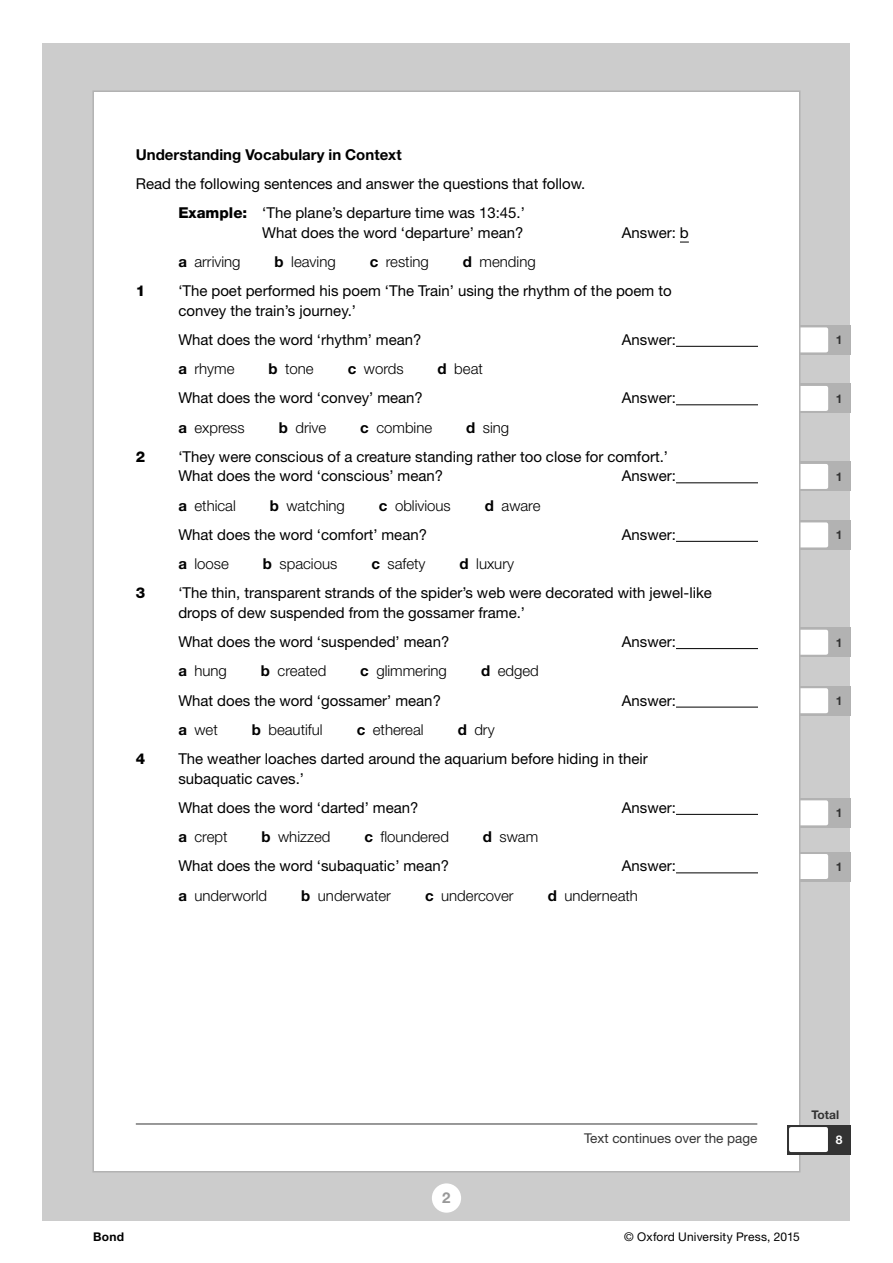
<style>
.page{position:relative;width:893px;height:1263px;background:#fff}
.page>*{position:absolute;margin:0;border:0;box-sizing:border-box;transform-origin:0 0}
.t1{font:15px/19.5px "Helvetica Neue LT Std";color:#000}
.t2{font:300 15px "Helvetica Neue LT Std";color:#000}
.t3{font:700 15px "Helvetica Neue LT Std";color:#000}
.t4{font:800 15px "Helvetica Neue LT Std";color:#000}
.t5{font:700 15px "Helvetica Neue LT Std";color:#999}
.t6{font:13.5px "Helvetica Neue LT Std";color:#333}
.t7{font:12px "Helvetica Neue LT Std";letter-spacing:.015em;color:#000}
.t8{font:700 12px "Helvetica Neue LT Std";color:#333}
.t9{font:700 12px "Helvetica Neue LT Std";color:#000}
.t10{font:700 12px "Helvetica Neue LT Std";color:#fff}
.s1{font-weight:800}
.s2{font-weight:700}
</style>
<div class="page">
<div style="left:43px;top:43px;width:807px;height:1177px;background:#ccc"></div>
<div style="left:785px;top:325px;width:65px;height:30px;background:#b2b2b2"></div>
<svg style="left:800px;top:327px;width:28px;height:25px"></svg>
<div style="left:785px;top:384px;width:65px;height:29px;background:#b2b2b2"></div>
<svg style="left:800px;top:386px;width:28px;height:25px"></svg>
<div style="left:785px;top:462px;width:65px;height:29px;background:#b2b2b2"></div>
<svg style="left:800px;top:464px;width:28px;height:25px"></svg>
<div style="left:785px;top:520px;width:65px;height:30px;background:#b2b2b2"></div>
<svg style="left:800px;top:522px;width:28px;height:25px"></svg>
<div style="left:785px;top:628px;width:65px;height:29px;background:#b2b2b2"></div>
<svg style="left:800px;top:630px;width:28px;height:25px"></svg>
<div style="left:785px;top:686px;width:65px;height:29px;background:#b2b2b2"></div>
<svg style="left:800px;top:688px;width:28px;height:25px"></svg>
<div style="left:785px;top:798px;width:65px;height:29px;background:#b2b2b2"></div>
<svg style="left:800px;top:800px;width:28px;height:25px"></svg>
<div style="left:785px;top:852px;width:65px;height:29px;background:#b2b2b2"></div>
<svg style="left:800px;top:854px;width:28px;height:25px"></svg>
<div style="left:92px;top:90px;width:708px;height:1082px;background:#fff;border:2px solid #b2b2b2"></div>
<div style="left:432px;top:1183px;width:29px;height:30px;background:#fff;border-radius:50%"></div>
<hr style="left:676px;top:346px;width:82px;height:1px;background:#000">
<hr style="left:676px;top:404px;width:82px;height:1px;background:#000">
<hr style="left:676px;top:482px;width:82px;height:1px;background:#000">
<hr style="left:676px;top:541px;width:82px;height:1px;background:#000">
<hr style="left:676px;top:648px;width:82px;height:1px;background:#000">
<hr style="left:676px;top:707px;width:82px;height:1px;background:#000">
<hr style="left:676px;top:814px;width:82px;height:1px;background:#000">
<hr style="left:676px;top:872px;width:82px;height:1px;background:#000">
<hr style="left:136px;top:1124px;width:621px;height:1px;background:#333">
<div style="left:787px;top:1125px;width:63px;height:29px;background:#333"></div>
<div style="left:789px;top:1127px;width:39px;height:25px;background:#fff;border-radius:2px"></div>
<p class="t3" style="left:136px;top:145px;width:267px">Understanding Vocabulary in Context</p>
<p class="t1" style="left:178px;top:169px;width:409px;line-height:29.2px;text-indent:-43px">Read the following sentences and answer the questions that follow.<br><span class="s1">Example:</span> ‘The plane’s departure time was 13:45.’</p>
<p class="t1" style="left:262px;top:222px;width:263px">What does the word ‘departure’ mean?</p>
<p class="t1" style="left:622px;top:222px;width:69px">Answer: b</p>
<p class="t2" style="left:178px;top:252px;width:64px"><span class="s2">a</span> arriving</p>
<p class="t2" style="left:275px;top:252px;width:63px"><span class="s2">b</span> leaving</p>
<p class="t2" style="left:370px;top:252px;width:61px"><span class="s2">c</span> resting</p>
<p class="t2" style="left:463px;top:252px;width:74px"><span class="s2">d</span> mending</p>
<p class="t4" style="left:136px;top:282px;width:11px">1</p>
<p class="t1" style="left:178px;top:281px;width:495px">‘The poet performed his poem ‘The Train’ using the rhythm of the poem to convey the train’s journey.’</p>
<p class="t1" style="left:178px;top:329px;width:245px">What does the word ‘rhythm’ mean?</p>
<p class="t1" style="left:622px;top:329px;width:56px">Answer:</p>
<p class="t2" style="left:178px;top:360px;width:58px"><span class="s2">a</span> rhyme</p>
<p class="t2" style="left:268px;top:360px;width:47px"><span class="s2">b</span> tone</p>
<p class="t2" style="left:348px;top:360px;width:57px"><span class="s2">c</span> words</p>
<p class="t2" style="left:438px;top:360px;width:47px"><span class="s2">d</span> beat</p>
<p class="t1" style="left:178px;top:388px;width:246px">What does the word ‘convey’ mean?</p>
<p class="t1" style="left:622px;top:388px;width:56px">Answer:</p>
<p class="t2" style="left:178px;top:418px;width:68px"><span class="s2">a</span> express</p>
<p class="t2" style="left:279px;top:418px;width:49px"><span class="s2">b</span> drive</p>
<p class="t2" style="left:360px;top:418px;width:73px"><span class="s2">c</span> combine</p>
<p class="t2" style="left:466px;top:418px;width:45px"><span class="s2">d</span> sing</p>
<p class="t4" style="left:136px;top:448px;width:11px">2</p>
<p class="t1" style="left:178px;top:446px;width:491px">‘They were conscious of a creature standing rather too close for comfort.’<br>What does the word ‘conscious’ mean?</p>
<p class="t1" style="left:622px;top:466px;width:56px">Answer:</p>
<p class="t2" style="left:178px;top:496px;width:59px"><span class="s2">a</span> ethical</p>
<p class="t2" style="left:270px;top:496px;width:77px"><span class="s2">b</span> watching</p>
<p class="t2" style="left:379px;top:496px;width:73px"><span class="s2">c</span> oblivious</p>
<p class="t2" style="left:485px;top:496px;width:57px"><span class="s2">d</span> aware</p>
<p class="t1" style="left:178px;top:524px;width:250px">What does the word ‘comfort’ mean?</p>
<p class="t1" style="left:622px;top:524px;width:56px">Answer:</p>
<p class="t2" style="left:178px;top:555px;width:52px"><span class="s2">a</span> loose</p>
<p class="t2" style="left:263px;top:555px;width:76px"><span class="s2">b</span> spacious</p>
<p class="t2" style="left:371px;top:555px;width:56px"><span class="s2">c</span> safety</p>
<p class="t2" style="left:460px;top:555px;width:56px"><span class="s2">d</span> luxury</p>
<p class="t4" style="left:136px;top:584px;width:11px">3</p>
<p class="t1" style="left:178px;top:583px;width:535px">‘The thin, transparent strands of the spider’s web were decorated with jewel-like drops of dew suspended from the gossamer frame.’</p>
<p class="t1" style="left:178px;top:632px;width:272px">What does the word ‘suspended’ mean?</p>
<p class="t1" style="left:622px;top:632px;width:56px">Answer:</p>
<p class="t2" style="left:178px;top:662px;width:50px"><span class="s2">a</span> hung</p>
<p class="t2" style="left:261px;top:662px;width:67px"><span class="s2">b</span> created</p>
<p class="t2" style="left:360px;top:662px;width:88px"><span class="s2">c</span> glimmering</p>
<p class="t2" style="left:481px;top:662px;width:59px"><span class="s2">d</span> edged</p>
<p class="t1" style="left:178px;top:690px;width:264px">What does the word ‘gossamer’ mean?</p>
<p class="t1" style="left:622px;top:690px;width:56px">Answer:</p>
<p class="t2" style="left:178px;top:720px;width:41px"><span class="s2">a</span> wet</p>
<p class="t2" style="left:252px;top:720px;width:72px"><span class="s2">b</span> beautiful</p>
<p class="t2" style="left:357px;top:720px;width:68px"><span class="s2">c</span> ethereal</p>
<p class="t2" style="left:458px;top:720px;width:38px"><span class="s2">d</span> dry</p>
<p class="t4" style="left:136px;top:750px;width:11px">4</p>
<p class="t1" style="left:178px;top:749px;width:471px">The weather loaches darted around the aquarium before hiding in their subaquatic caves.’</p>
<p class="t1" style="left:178px;top:797px;width:242px">What does the word ‘darted’ mean?</p>
<p class="t1" style="left:622px;top:797px;width:56px">Answer:</p>
<p class="t2" style="left:178px;top:828px;width:51px"><span class="s2">a</span> crept</p>
<p class="t2" style="left:262px;top:828px;width:70px"><span class="s2">b</span> whizzed</p>
<p class="t2" style="left:364px;top:828px;width:86px"><span class="s2">c</span> floundered</p>
<p class="t2" style="left:483px;top:828px;width:57px"><span class="s2">d</span> swam</p>
<p class="t1" style="left:178px;top:856px;width:272px">What does the word ‘subaquatic’ mean?</p>
<p class="t1" style="left:622px;top:856px;width:56px">Answer:</p>
<p class="t2" style="left:178px;top:886px;width:90px"><span class="s2">a</span> underworld</p>
<p class="t2" style="left:301px;top:886px;width:91px"><span class="s2">b</span> underwater</p>
<p class="t2" style="left:425px;top:886px;width:90px"><span class="s2">c</span> undercover</p>
<p class="t2" style="left:548px;top:886px;width:92px"><span class="s2">d</span> underneath</p>
<p class="t8" style="left:836px;top:332px;width:8px">1</p>
<p class="t8" style="left:836px;top:391px;width:8px">1</p>
<p class="t8" style="left:836px;top:469px;width:8px">1</p>
<p class="t8" style="left:836px;top:527px;width:8px">1</p>
<p class="t8" style="left:836px;top:635px;width:8px">1</p>
<p class="t8" style="left:836px;top:693px;width:8px">1</p>
<p class="t8" style="left:836px;top:805px;width:8px">1</p>
<p class="t8" style="left:836px;top:859px;width:8px">1</p>
<p class="t8" style="left:812px;top:1108px;width:29px">Total</p>
<p class="t5" style="left:442px;top:1189px;width:10px">2</p>
<p class="t6" style="left:584px;top:1130px;width:175px">Text continues over the page</p>
<p class="t10" style="left:836px;top:1132px;width:8px">8</p>
<p class="t9" style="left:93px;top:1229px;width:33px">Bond</p>
<p class="t7" style="left:624px;top:1229px;width:177px">© Oxford University Press, 2015</p>
</div>
